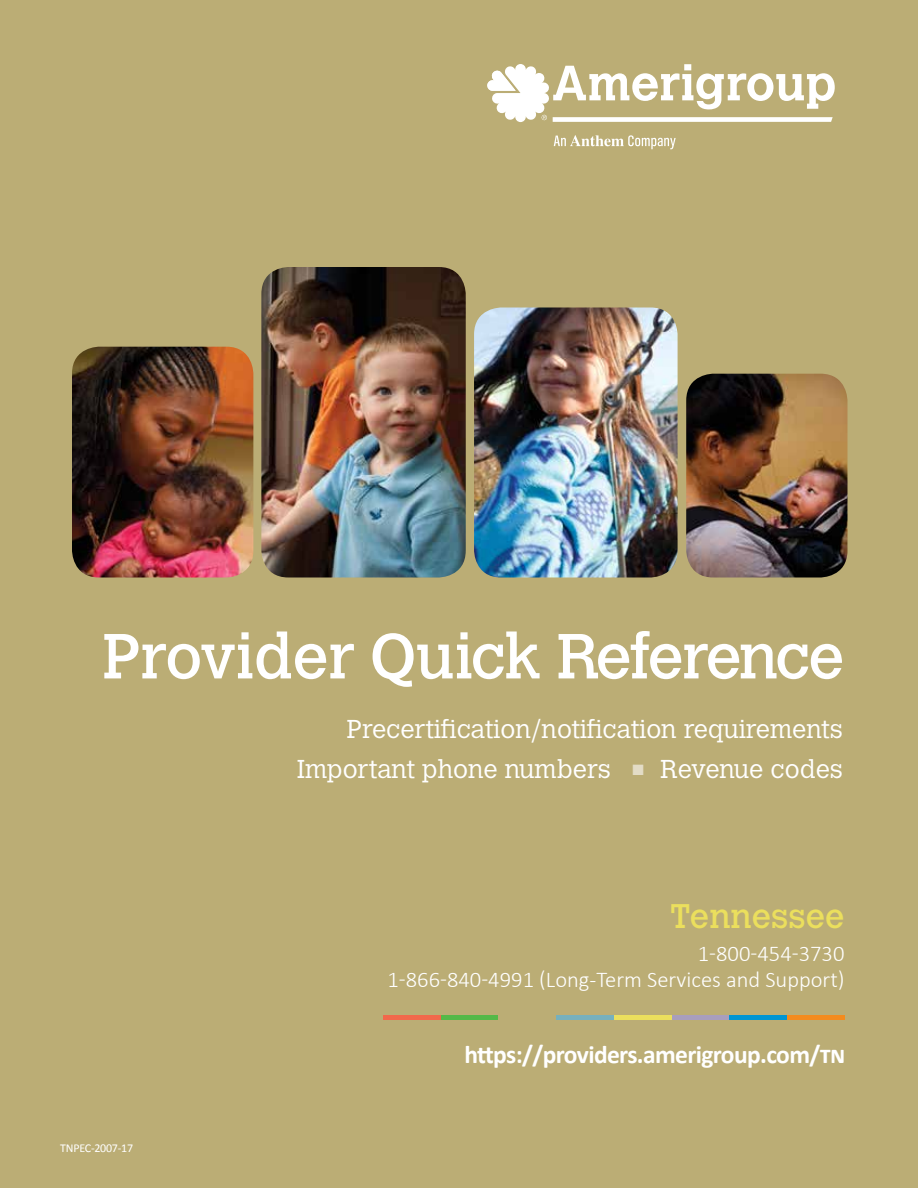
<style>
.page{position:relative;width:918px;height:1188px;background:#bbad75}
.page>*{position:absolute;margin:0;border:0;box-sizing:border-box;transform-origin:0 0}
.t1{font:63px "Calvert MT Std";letter-spacing:-.03em;color:#fff}
.t2{font:33.9px "Calvert MT Std";color:#ebdf5d}
.t3{font:300 25.65px/40.5px "Calvert MT Std";color:#fff;text-align:right}
.t4{font:700 25.5px "Calibri";letter-spacing:-.025em;color:#fff}
.t5{font:300 22.65px/25.3px "Calibri";color:#fff;text-align:right}
.t6{font:12px "Calibri";letter-spacing:-.02em;color:#fff}
.s1{color:#e3dcc6}
</style>
<div class="page">
<img style="left:72px;top:347px;width:181px;height:231px">
<img style="left:261px;top:267px;width:205px;height:311px">
<img style="left:474px;top:308px;width:204px;height:270px">
<img style="left:686px;top:374px;width:162px;height:204px">
<hr style="left:787px;top:1016px;width:57px;height:4px;background:#f38b1e">
<hr style="left:556px;top:1016px;width:58px;height:4px;background:#76b0bd">
<hr style="left:729px;top:1016px;width:58px;height:4px;background:#0095d2">
<hr style="left:671px;top:1016px;width:58px;height:4px;background:#a89ebc">
<hr style="left:441px;top:1016px;width:57px;height:4px;background:#54b948">
<hr style="left:614px;top:1016px;width:57px;height:4px;background:#ebdf5d">
<hr style="left:383px;top:1016px;width:58px;height:4px;background:#f2684b">
<svg style="left:554px;top:135px;width:122px;height:14px"></svg>
<svg style="left:487px;top:64px;width:348px;height:58px"></svg>
<h1 class="t1" style="left:102px;top:620px;width:744px">Provider Quick Reference</h1>
<p class="t3" style="left:297px;top:709px;width:547px">Precertification/notification requirements<br>Important phone numbers <span class="s1">■</span> Revenue codes</p>
<h2 class="t2" style="left:670px;top:896px;width:176px">Tennessee</h2>
<p class="t5" style="left:387px;top:940px;width:459px">1-800-454-3730<br>1-866-840-4991 (Long-Term Services and Support)</p>
<p class="t6" style="left:60px;top:1140px;width:74px">TNPEC-2007-17</p>
<p class="t4" style="left:464px;top:1039px;width:383px">https://providers.amerigroup.com/tn</p>
</div>
